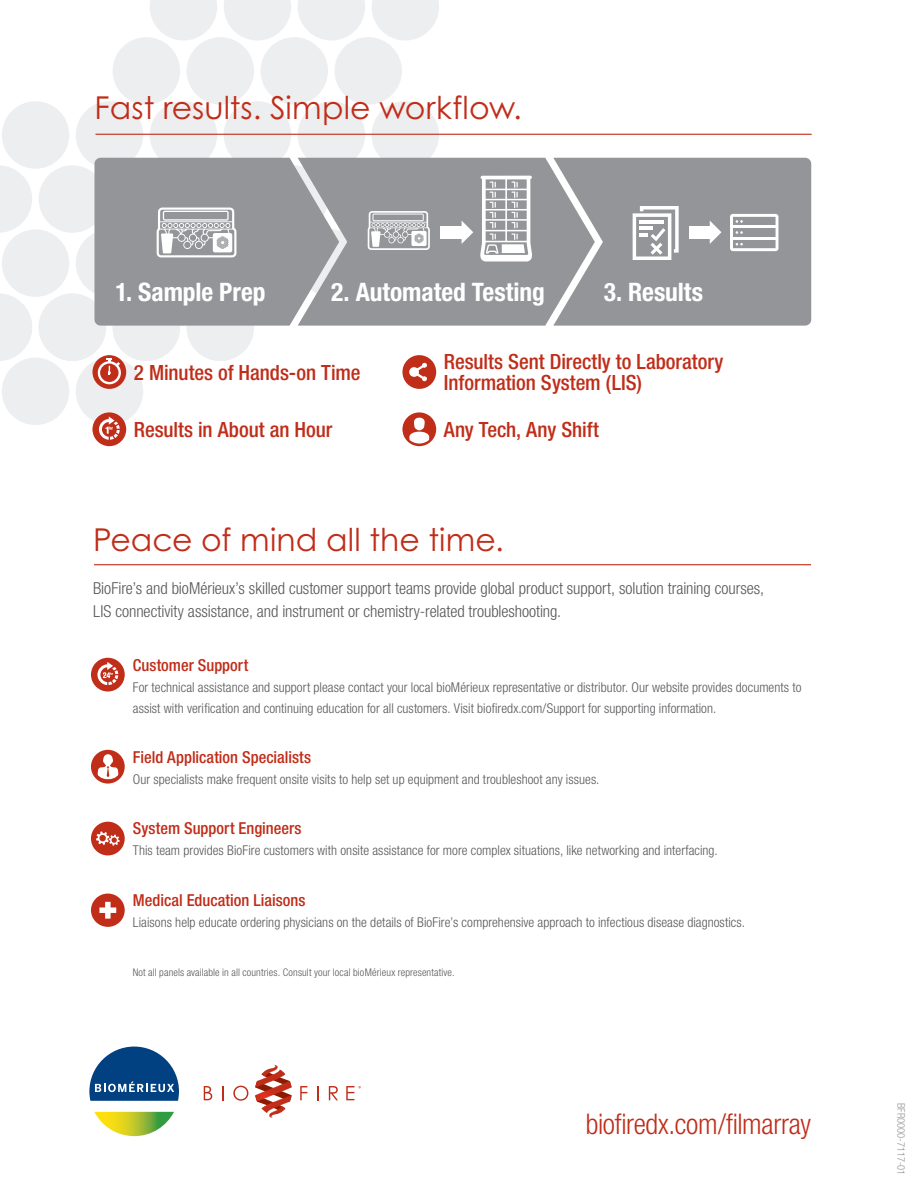
<style>
.page{position:relative;width:918px;height:1188px;background:#fff}
.page>*{position:absolute;margin:0;border:0;box-sizing:border-box;transform-origin:0 0}
.t1{font:31.5px "Century Gothic Std";letter-spacing:.005em;color:#c02d19}
.t2{font:300 condensed 28.5px "Helvetica Neue LT Std";letter-spacing:-.01em;color:#c02d19}
.t3{font:700 condensed 25.5px "Helvetica Neue LT Std";letter-spacing:-.005em;color:#fff}
.t4{font:500 condensed 21px/21px "Helvetica Neue LT Std";color:#c02d19}
.t5{font:300 condensed 16.5px/22.5px "Helvetica Neue LT Std";letter-spacing:-.005em;color:#57585a}
.t6{font:500 condensed 16.5px "Helvetica Neue LT Std";color:#c02d19}
.t7{font:300 condensed 13.5px/21px "Helvetica Neue LT Std";letter-spacing:.005em;color:#57585a}
.t8{font:300 condensed 10.5px "Helvetica Neue LT Std";letter-spacing:.01em;color:#57585a}
.t9{font:300 condensed 10.5px "Helvetica Neue LT Std";color:#939598}
</style>
<div class="page">
<div style="left:2px;top:101px;width:67px;height:68px;background:#edeeef;border-radius:50%"></div>
<div style="left:76px;top:101px;width:67px;height:68px;background:#edeeef;border-radius:50%"></div>
<div style="left:150px;top:101px;width:67px;height:68px;background:#edeeef;border-radius:50%"></div>
<div style="left:224px;top:101px;width:67px;height:68px;background:#edeeef;border-radius:50%"></div>
<div style="left:298px;top:101px;width:67px;height:68px;background:#edeeef;border-radius:50%"></div>
<div style="left:372px;top:101px;width:67px;height:68px;background:#edeeef;border-radius:50%"></div>
<svg style="left:150px;top:0;width:67px;height:40px"></svg>
<svg style="left:224px;top:0;width:67px;height:40px"></svg>
<svg style="left:298px;top:0;width:67px;height:40px"></svg>
<svg style="left:372px;top:0;width:67px;height:40px"></svg>
<div style="left:2px;top:358px;width:67px;height:67px;background:#edeeef;border-radius:50%"></div>
<div style="left:76px;top:358px;width:67px;height:67px;background:#edeeef;border-radius:50%"></div>
<div style="left:2px;top:229px;width:67px;height:68px;background:#edeeef;border-radius:50%"></div>
<div style="left:76px;top:229px;width:67px;height:68px;background:#edeeef;border-radius:50%"></div>
<div style="left:113px;top:37px;width:67px;height:68px;background:#edeeef;border-radius:50%"></div>
<div style="left:187px;top:37px;width:67px;height:68px;background:#edeeef;border-radius:50%"></div>
<div style="left:261px;top:37px;width:67px;height:68px;background:#edeeef;border-radius:50%"></div>
<div style="left:335px;top:37px;width:67px;height:68px;background:#edeeef;border-radius:50%"></div>
<svg style="left:0;top:294px;width:32px;height:67px"></svg>
<div style="left:39px;top:294px;width:67px;height:67px;background:#edeeef;border-radius:50%"></div>
<div style="left:113px;top:294px;width:67px;height:67px;background:#edeeef;border-radius:50%"></div>
<div style="left:187px;top:294px;width:67px;height:67px;background:#edeeef;border-radius:50%"></div>
<svg style="left:0;top:165px;width:32px;height:68px"></svg>
<div style="left:39px;top:165px;width:67px;height:68px;background:#edeeef;border-radius:50%"></div>
<hr style="left:95px;top:134px;width:717px;height:1px;background:#c02d19">
<div style="left:339px;top:158px;width:214px;height:168px;background:#939598"></div>
<svg style="left:480px;top:176px;width:52px;height:85px"></svg>
<svg style="left:94px;top:158px;width:245px;height:168px;background:#9b9da0"></svg>
<svg style="left:368px;top:211px;width:62px;height:39px"></svg>
<div style="left:441px;top:226px;width:24px;height:12px;background:#fff"></div>
<svg style="left:462px;top:221px;width:11px;height:23px"></svg>
<svg style="left:553px;top:158px;width:258px;height:168px;background:#9c9ea0"></svg>
<hr style="left:94px;top:564px;width:717px;height:1px;background:#c02d19">
<div style="left:92px;top:412px;width:34px;height:34px;background:#c02d19;border-radius:50%"></div>
<svg style="left:99px;top:417px;width:21px;height:23px"></svg>
<div style="left:402px;top:355px;width:34px;height:34px;background:#c02d19;border-radius:50%"></div>
<svg style="left:409px;top:363px;width:18px;height:18px"></svg>
<div style="left:402px;top:412px;width:34px;height:34px;background:#c02d19;border-radius:50%"></div>
<svg style="left:409px;top:418px;width:20px;height:26px"></svg>
<svg style="left:92px;top:355px;width:34px;height:34px"></svg>
<svg style="left:98px;top:358px;width:23px;height:26px"></svg>
<div style="left:91px;top:658px;width:34px;height:34px;background:#c02d19;border-radius:50%"></div>
<svg style="left:97px;top:662px;width:21px;height:23px"></svg>
<svg style="left:91px;top:750px;width:34px;height:34px"></svg>
<svg style="left:98px;top:754px;width:20px;height:25px"></svg>
<div style="left:91px;top:822px;width:34px;height:33px;background:#c02d19;border-radius:50%"></div>
<svg style="left:96px;top:831px;width:24px;height:15px"></svg>
<div style="left:91px;top:894px;width:34px;height:33px;background:#c02d19;border-radius:50%"></div>
<svg style="left:99px;top:902px;width:17px;height:17px"></svg>
<svg style="left:94px;top:1112px;width:80px;height:24px"></svg>
<svg style="left:89px;top:1047px;width:90px;height:54px"></svg>
<svg style="left:255px;top:1065px;width:37px;height:53px"></svg>
<svg style="left:204px;top:1086px;width:8px;height:14px"></svg>
<svg style="left:222px;top:1086px;width:2px;height:14px"></svg>
<svg style="left:233px;top:1086px;width:15px;height:15px"></svg>
<svg style="left:300px;top:1086px;width:7px;height:14px"></svg>
<svg style="left:317px;top:1086px;width:2px;height:14px"></svg>
<svg style="left:329px;top:1086px;width:9px;height:14px"></svg>
<svg style="left:346px;top:1086px;width:15px;height:14px"></svg>
<p class="t1" style="left:94px;top:89px;width:429px">Fast results. Simple workflow.</p>
<p class="t3" style="left:115px;top:277px;width:152px">1. Sample Prep</p>
<p class="t3" style="left:331px;top:277px;width:215px">2. Automated Testing</p>
<p class="t3" style="left:604px;top:277px;width:101px">3. Results</p>
<p class="t4" style="left:134px;top:361px;width:228px">2 Minutes of Hands-on Time</p>
<p class="t4" style="left:134px;top:419px;width:200px">Results in About an Hour</p>
<p class="t4" style="left:444px;top:351px;width:281px">Results Sent Directly to Laboratory<br>Information System (LIS)</p>
<p class="t4" style="left:444px;top:419px;width:157px">Any Tech, Any Shift</p>
<p class="t1" style="left:93px;top:521px;width:412px">Peace of mind all the time.</p>
<p class="t5" style="left:93px;top:577px;width:672px">BioFire’s and bioMérieux’s skilled customer support teams provide global product support, solution training courses,<br>LIS connectivity assistance, and instrument or chemistry-related troubleshooting.</p>
<p class="t6" style="left:133px;top:655px;width:117px">Customer Support</p>
<p class="t7" style="left:133px;top:676px;width:670px">For technical assistance and support please contact your local bioMérieux representative or distributor. Our website provides documents to assist with verification and continuing education for all customers. Visit biofiredx.com/Support for supporting information.</p>
<p class="t6" style="left:133px;top:747px;width:180px">Field Application Specialists</p>
<p class="t7" style="left:133px;top:768px;width:468px">Our specialists make frequent onsite visits to help set up equipment and troubleshoot any issues.</p>
<p class="t6" style="left:133px;top:819px;width:170px">System Support Engineers</p>
<p class="t7" style="left:133px;top:840px;width:586px">This team provides BioFire customers with onsite assistance for more complex situations, like networking and interfacing.</p>
<p class="t6" style="left:133px;top:890px;width:174px">Medical Education Liaisons</p>
<p class="t7" style="left:133px;top:912px;width:614px">Liaisons help educate ordering physicians on the details of BioFire’s comprehensive approach to infectious disease diagnostics.</p>
<p class="t8" style="left:133px;top:966px;width:323px">Not all panels available in all countries. Consult your local bioMérieux representative.</p>
<p class="t2" style="left:586px;top:1108px;width:227px">biofiredx.com/filmarray</p>
<p class="t9" style="left:907px;top:1103px;width:74px;rotate:90deg">BFR0000-7117-01</p>
</div>
